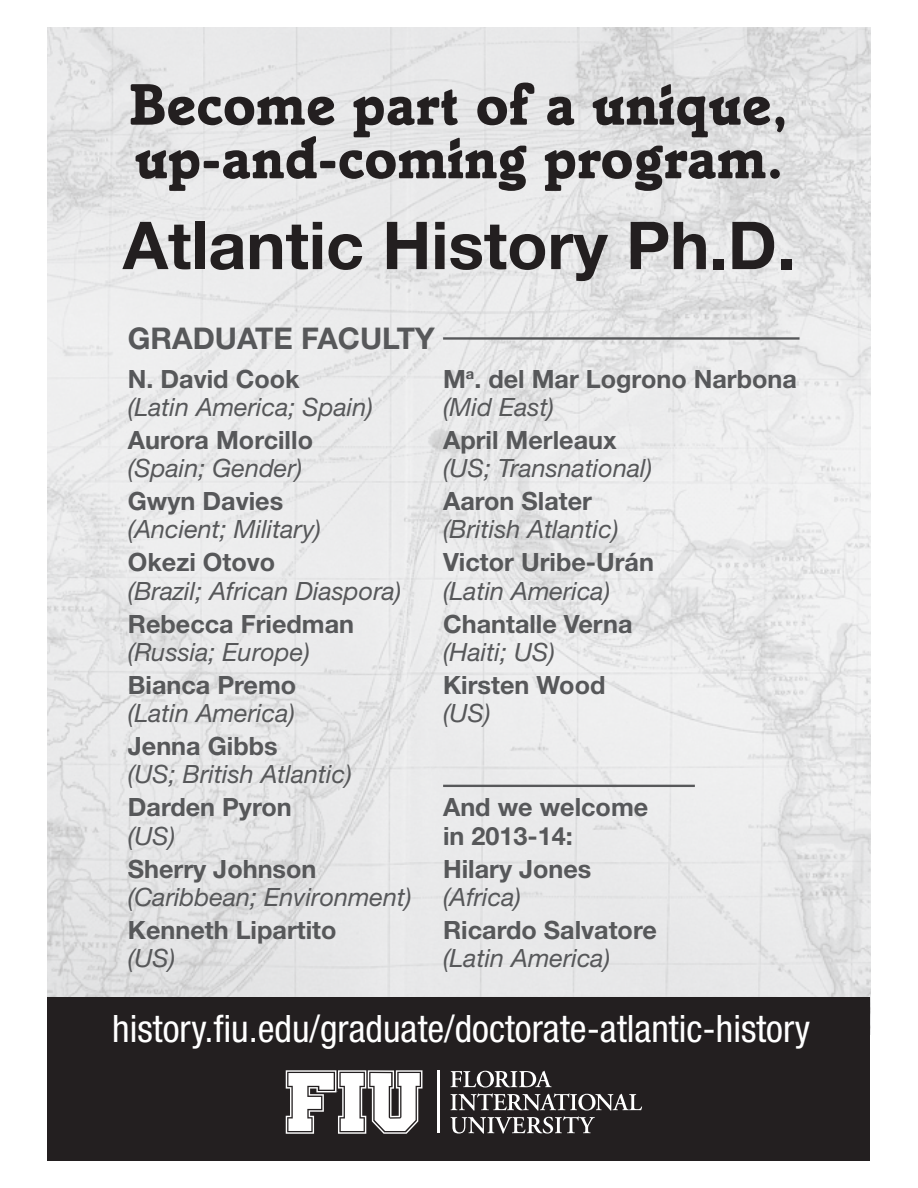
<style>
.page{position:relative;width:918px;height:1188px;background:#fff}
.page>*{position:absolute;margin:0;border:0;box-sizing:border-box;transform-origin:0 0}
.t1{font:700 66.15px "Helvetica Neue";color:#231f20}
.t2{font:700 59.85px/53.6px "Italia";color:#231f20}
.t3{font:condensed 37.8px "Helvetica Neue LT Std";color:#fff}
.t4{font:700 30px "Helvetica Neue LT Std";color:#57585a}
.t5{font:700 25.2px/28.3px "Helvetica Neue LT Std";color:#57585a}
.t6{font:italic 25.2px "Helvetica Neue LT Std";color:#57585a}
.s1{font-weight:400;font-style:italic}
</style>
<div class="page">
<img style="left:48px;top:27px;width:822px;height:970px">
<div style="left:48px;top:997px;width:822px;height:164px;background:#231f20"></div>
<svg style="left:286px;top:1070px;width:136px;height:64px"></svg>
<hr style="left:437px;top:1070px;width:2px;height:63px;background:#fff">
<svg style="left:450px;top:1071px;width:192px;height:63px"></svg>
<hr style="left:443px;top:785px;width:252px;height:2px;background:#57585a">
<hr style="left:443px;top:337px;width:357px;height:3px;background:#57585a">
<h2 class="t2" style="left:130px;top:76px;width:660px">Become part of a unique, up-and-coming program.</h2>
<h1 class="t1" style="left:123px;top:205px;width:674px">Atlantic History Ph.D.</h1>
<p class="t4" style="left:128px;top:320px;width:309px">GRADUATE FACULTY</p>
<p class="t5" style="left:128px;top:364px;width:173px">N. David Cook</p>
<p class="t6" style="left:128px;top:392px;width:247px">(Latin America; Spain)</p>
<p class="t5" style="left:128px;top:425px;width:187px">Aurora Morcillo</p>
<p class="t6" style="left:128px;top:453px;width:176px">(Spain; Gender)</p>
<p class="t5" style="left:128px;top:486px;width:157px">Gwyn Davies</p>
<p class="t6" style="left:128px;top:514px;width:195px">(Ancient; Military)</p>
<p class="t5" style="left:128px;top:548px;width:149px">Okezi Otovo</p>
<p class="t6" style="left:128px;top:576px;width:275px">(Brazil; African Diaspora)</p>
<p class="t5" style="left:128px;top:609px;width:228px">Rebecca Friedman</p>
<p class="t6" style="left:128px;top:637px;width:183px">(Russia; Europe)</p>
<p class="t5" style="left:128px;top:670px;width:170px">Bianca Premo</p>
<p class="t6" style="left:128px;top:698px;width:169px">(Latin America)</p>
<p class="t5" style="left:128px;top:731px;width:151px">Jenna Gibbs</p>
<p class="t6" style="left:128px;top:759px;width:226px">(US; British Atlantic)</p>
<p class="t5" style="left:128px;top:793px;width:165px">Darden Pyron</p>
<p class="t6" style="left:128px;top:821px;width:49px">(US)</p>
<p class="t5" style="left:128px;top:854px;width:190px">Sherry Johnson</p>
<p class="t6" style="left:128px;top:882px;width:285px">(Caribbean; Environment)</p>
<p class="t5" style="left:128px;top:915px;width:210px">Kenneth Lipartito</p>
<p class="t6" style="left:128px;top:943px;width:49px">(US)</p>
<p class="t5" style="left:443px;top:364px;width:355px">M<sup>a</sup>. del Mar Logrono Narbona <span class="s1">(Mid East)</span></p>
<p class="t5" style="left:443px;top:425px;width:175px">April Merleaux</p>
<p class="t6" style="left:443px;top:453px;width:211px">(US; Transnational)</p>
<p class="t5" style="left:443px;top:486px;width:150px">Aaron Slater</p>
<p class="t6" style="left:443px;top:514px;width:177px">(British Atlantic)</p>
<p class="t5" style="left:443px;top:548px;width:212px">Victor Uribe-Urán</p>
<p class="t6" style="left:443px;top:576px;width:169px">(Latin America)</p>
<p class="t5" style="left:443px;top:609px;width:191px">Chantalle Verna</p>
<p class="t6" style="left:443px;top:637px;width:113px">(Haiti; US)</p>
<p class="t5" style="left:443px;top:670px;width:164px">Kirsten Wood</p>
<p class="t6" style="left:443px;top:698px;width:49px">(US)</p>
<p class="t5" style="left:443px;top:793px;width:207px">And we welcome in 2013-14:</p>
<p class="t5" style="left:443px;top:854px;width:150px">Hilary Jones</p>
<p class="t6" style="left:443px;top:882px;width:79px">(Africa)</p>
<p class="t5" style="left:443px;top:915px;width:215px">Ricardo Salvatore</p>
<p class="t6" style="left:443px;top:943px;width:169px">(Latin America)</p>
<h3 class="t3" style="left:112px;top:1007px;width:699px">history.fiu.edu/graduate/doctorate-atlantic-history</h3>
</div>
